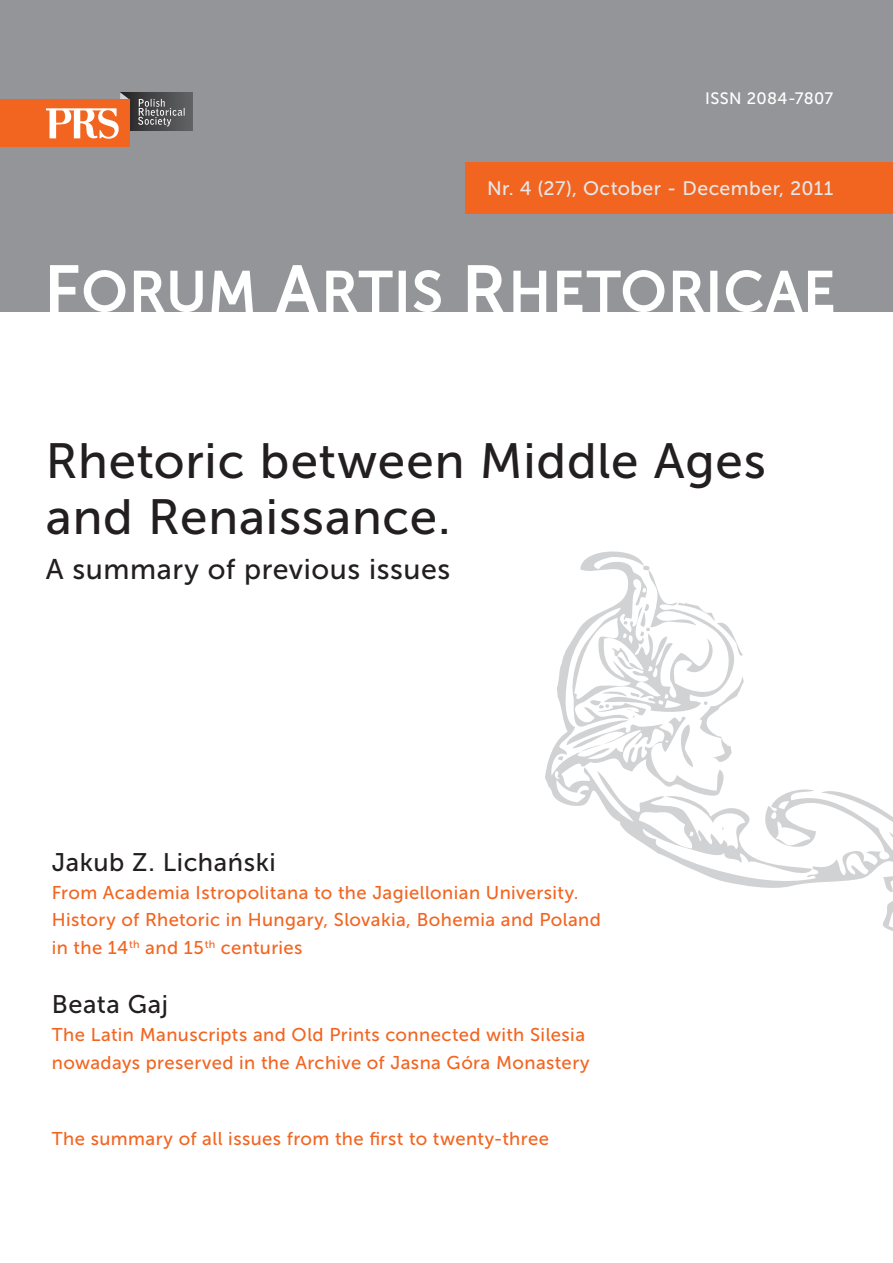
<style>
.page{position:relative;width:893px;height:1263px;background:#fff}
.page>*{position:absolute;margin:0;border:0;box-sizing:border-box;transform-origin:0 0}
.t1{font:49.35px/56.8px "Museo Sans 500";letter-spacing:.015em;color:#231f20}
.t2{font:28.5px "Museo Sans 500";letter-spacing:.02em;color:#231f20}
.t3{font:25.35px "Museo Sans 500";letter-spacing:.025em;color:#231f20}
.t4{font:19.5px "Museo Sans 500";letter-spacing:.025em;color:#e6e7e8}
.t5{font:18.45px/27.8px "Museo Sans 500";letter-spacing:.025em;color:#f26521}
.t6{font:16.5px "Museo Sans 500";letter-spacing:.025em;color:#fff}
</style>
<div class="page">
<div style="left:0;top:0;width:893px;height:311px;background:#939598"></div>
<div style="left:465px;top:162px;width:428px;height:51px;background:#f26521"></div>
<svg style="left:50px;top:265px;width:783px;height:47px"></svg>
<svg style="left:129px;top:92px;width:64px;height:39px"></svg>
<svg style="left:120px;top:92px;width:9px;height:8px"></svg>
<svg style="left:138px;top:99px;width:47px;height:27px"></svg>
<div style="left:0;top:100px;width:129px;height:47px;background:#f26521"></div>
<svg style="left:46px;top:108px;width:73px;height:31px"></svg>
<svg style="left:545px;top:551px;width:276px;height:337px"></svg>
<svg style="left:678px;top:601px;width:65px;height:60px"></svg>
<svg style="left:640px;top:603px;width:11px;height:35px"></svg>
<svg style="left:612px;top:644px;width:22px;height:29px"></svg>
<svg style="left:558px;top:690px;width:88px;height:71px"></svg>
<svg style="left:821px;top:791px;width:72px;height:140px"></svg>
<p class="t6" style="left:705px;top:92px;width:130px">ISSN 2084-7807</p>
<p class="t4" style="left:487px;top:181px;width:348px">Nr. 4 (27), October - December, 2011</p>
<h1 class="t1" style="left:46px;top:437px;width:722px">Rhetoric between Middle Ages and Renaissance.</h1>
<h2 class="t2" style="left:46px;top:559px;width:406px">A summary of previous issues</h2>
<h3 class="t3" style="left:52px;top:853px;width:225px">Jakub Z. Lichański</h3>
<p class="t5" style="left:52px;top:880px;width:551px">From Academia Istropolitana to the Jagiellonian University.<br>History of Rhetoric in Hungary, Slovakia, Bohemia and Poland in the 14<sup>th</sup> and 15<sup>th</sup> centuries</p>
<h3 class="t3" style="left:52px;top:995px;width:118px">Beata Gaj</h3>
<p class="t5" style="left:52px;top:1022px;width:539px">The Latin Manuscripts and Old Prints connected with Silesia nowadays preserved in the Archive of Jasna Góra Monastery</p>
<p class="t5" style="left:52px;top:1127px;width:499px">The summary of all issues from the first to twenty-three</p>
</div>
